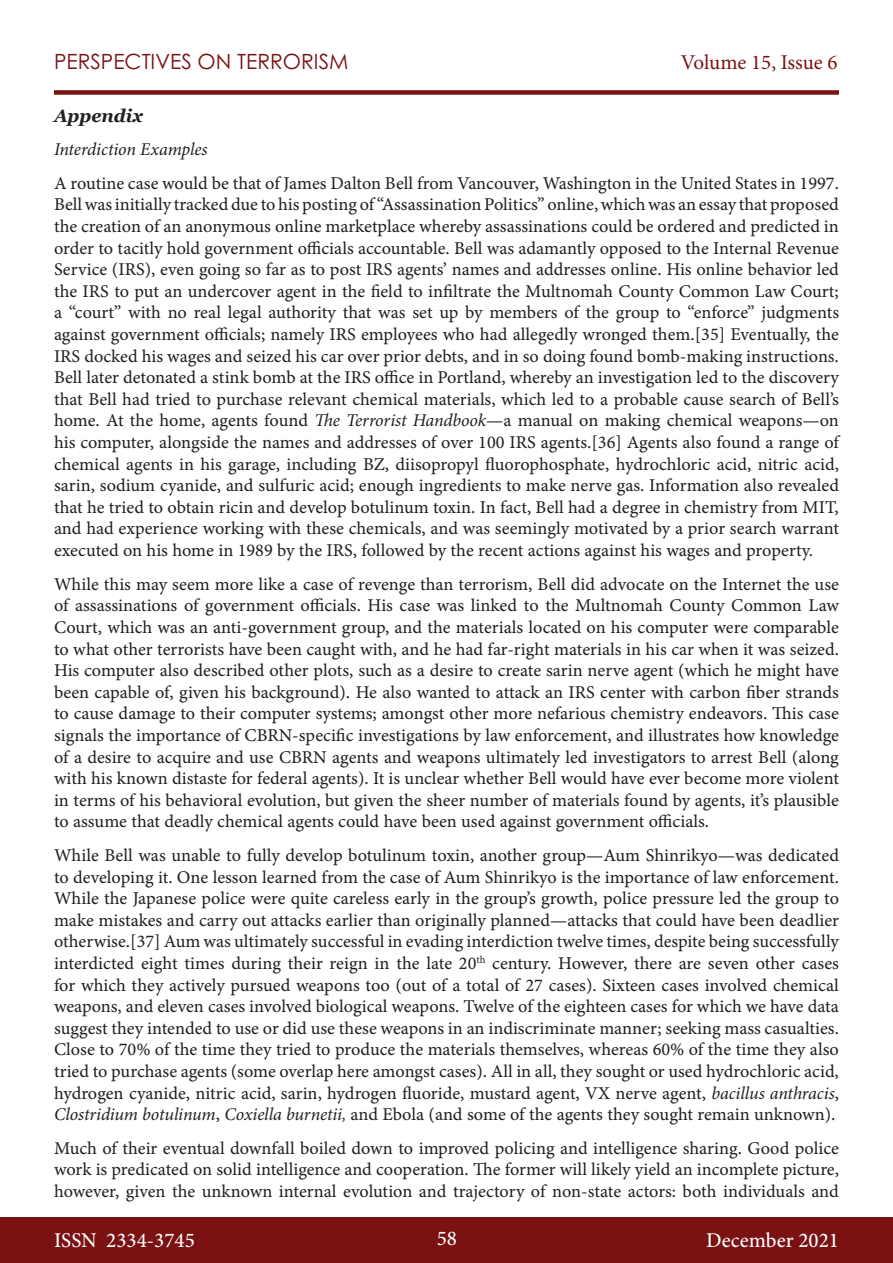
<style>
.page{position:relative;width:893px;height:1263px;background:#fff}
.page>*{position:absolute;margin:0;border:0;box-sizing:border-box;transform-origin:0 0}
.t1{font:500 21px "Minion Pro";color:#fff}
.t2{font:21px "Century Gothic Pro";color:#7a1113}
.t3{font:21px "Minion Pro";letter-spacing:-.005em;color:#7a1113}
.t4{font:18px/21.6px "Minion Pro Capt";letter-spacing:-.005em;color:#231f20;text-align:justify}
.t5{font:italic 18px "Minion Pro";letter-spacing:-.01em;color:#231f20}
.t6{font:italic 700 18px "Georgia";color:#231f20}
.s1{font-family:"Minion Pro";font-style:italic}
</style>
<div class="page">
<div style="left:0;top:1217px;width:893px;height:46px;background:#7a1113"></div>
<div style="left:54px;top:90px;width:785px;height:5px;background:#7a1113"></div>
<p class="t2" style="left:54px;top:49px;width:296px">PERSPECTIVES ON TERRORISM</p>
<p class="t3" style="left:681px;top:48px;width:158px">Volume 15, Issue 6</p>
<p class="t6" style="left:54px;top:102px;width:90px">Appendix</p>
<p class="t5" style="left:54px;top:137px;width:155px">Interdiction Examples</p>
<p class="t4" style="left:54px;top:172px;width:787px">A routine case would be that of James Dalton Bell from Vancouver, Washington in the United States in 1997.<br>Bell was initially tracked due to his posting of “Assassination Politics” online, which was an essay that proposed the creation of an anonymous online marketplace whereby assassinations could be ordered and predicted in order to tacitly hold government officials accountable. Bell was adamantly opposed to the Internal Revenue Service (IRS), even going so far as to post IRS agents’ names and addresses online. His online behavior led the IRS to put an undercover agent in the field to infiltrate the Multnomah County Common Law Court; a “court” with no real legal authority that was set up by members of the group to “enforce” judgments against government officials; namely IRS employees who had allegedly wronged them.[35] Eventually, the IRS docked his wages and seized his car over prior debts, and in so doing found bomb-making instructions.<br>Bell later detonated a stink bomb at the IRS office in Portland, whereby an investigation led to the discovery that Bell had tried to purchase relevant chemical materials, which led to a probable cause search of Bell’s home. At the home, agents found <span class="s1">The Terrorist Handbook</span>—a manual on making chemical weapons—on his computer, alongside the names and addresses of over 100 IRS agents.[36] Agents also found a range of chemical agents in his garage, including BZ, diisopropyl fluorophosphate, hydrochloric acid, nitric acid, sarin, sodium cyanide, and sulfuric acid; enough ingredients to make nerve gas. Information also revealed that he tried to obtain ricin and develop botulinum toxin. In fact, Bell had a degree in chemistry from MIT, and had experience working with these chemicals, and was seemingly motivated by a prior search warrant executed on his home in 1989 by the IRS, followed by the recent actions against his wages and property.</p>
<p class="t4" style="left:54px;top:573px;width:787px">While this may seem more like a case of revenge than terrorism, Bell did advocate on the Internet the use of assassinations of government officials. His case was linked to the Multnomah County Common Law Court, which was an anti-government group, and the materials located on his computer were comparable to what other terrorists have been caught with, and he had far-right materials in his car when it was seized.<br>His computer also described other plots, such as a desire to create sarin nerve agent (which he might have been capable of, given his background). He also wanted to attack an IRS center with carbon fiber strands to cause damage to their computer systems; amongst other more nefarious chemistry endeavors. This case signals the importance of CBRN-specific investigations by law enforcement, and illustrates how knowledge of a desire to acquire and use CBRN agents and weapons ultimately led investigators to arrest Bell (along with his known distaste for federal agents). It is unclear whether Bell would have ever become more violent in terms of his behavioral evolution, but given the sheer number of materials found by agents, it’s plausible to assume that deadly chemical agents could have been used against government officials.</p>
<p class="t4" style="left:54px;top:844px;width:787px">While Bell was unable to fully develop botulinum toxin, another group—Aum Shinrikyo—was dedicated to developing it. One lesson learned from the case of Aum Shinrikyo is the importance of law enforcement.<br>While the Japanese police were quite careless early in the group’s growth, police pressure led the group to make mistakes and carry out attacks earlier than originally planned—attacks that could have been deadlier otherwise.[37] Aum was ultimately successful in evading interdiction twelve times, despite being successfully interdicted eight times during their reign in the late 20<sup>th</sup> century. However, there are seven other cases for which they actively pursued weapons too (out of a total of 27 cases). Sixteen cases involved chemical weapons, and eleven cases involved biological weapons. Twelve of the eighteen cases for which we have data suggest they intended to use or did use these weapons in an indiscriminate manner; seeking mass casualties.<br>Close to 70% of the time they tried to produce the materials themselves, whereas 60% of the time they also tried to purchase agents (some overlap here amongst cases). All in all, they sought or used hydrochloric acid, hydrogen cyanide, nitric acid, sarin, hydrogen fluoride, mustard agent, VX nerve agent, <span class="s1">bacillus anthracis</span>, <span class="s1">Clostridium botulinum</span>, <span class="s1">Coxiella burnetii,</span> and Ebola (and some of the agents they sought remain unknown).</p>
<p class="t4" style="left:54px;top:1137px;width:787px">Much of their eventual downfall boiled down to improved policing and intelligence sharing. Good police work is predicated on solid intelligence and cooperation. The former will likely yield an incomplete picture, however, given the unknown internal evolution and trajectory of non-state actors: both individuals and</p>
<p class="t1" style="left:54px;top:1226px;width:142px">ISSN 2334-3745</p>
<p class="t1" style="left:437px;top:1224px;width:22px">58</p>
<p class="t1" style="left:706px;top:1226px;width:134px">December 2021</p>
</div>
